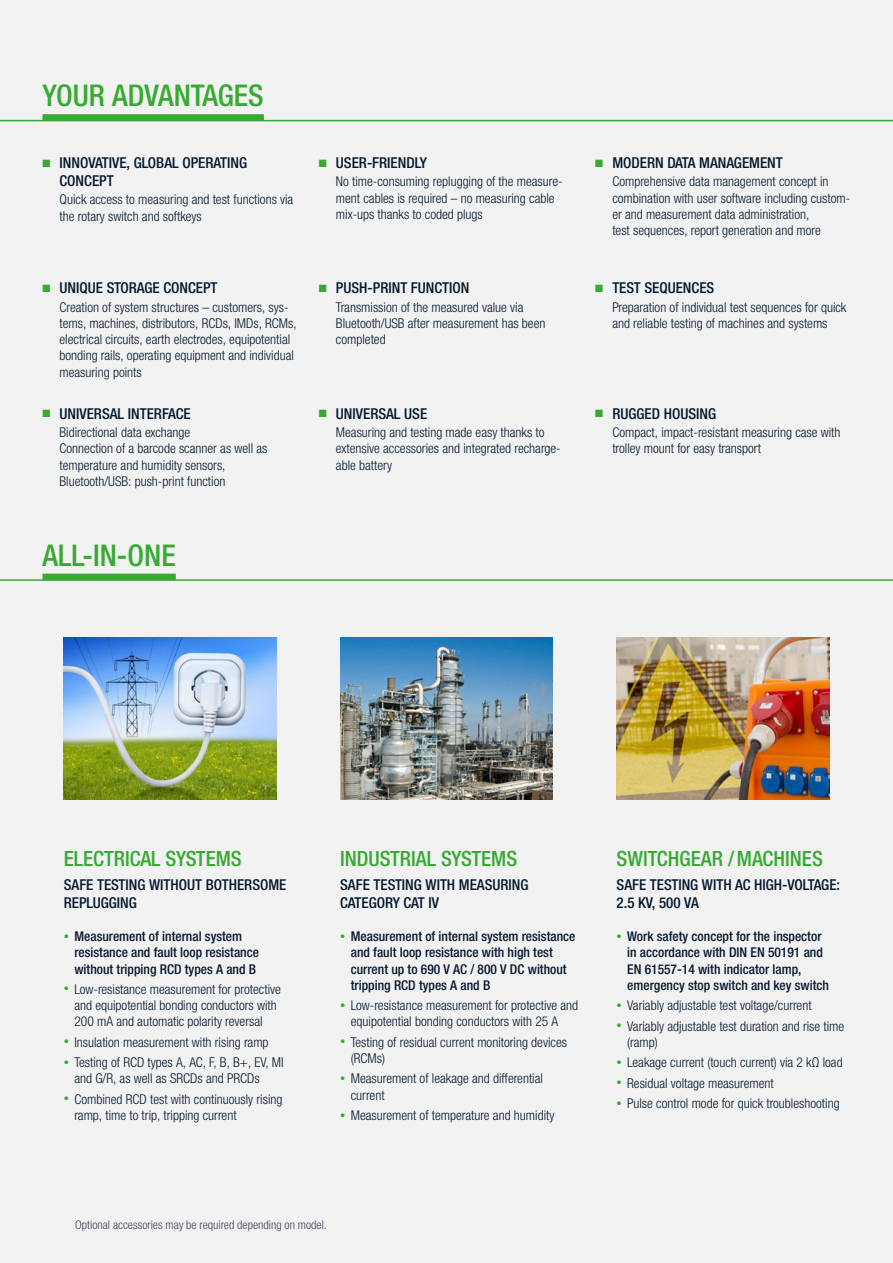
<style>
.page{position:relative;width:893px;height:1263px;background:#f2f2f2}
.page>*{position:absolute;margin:0;border:0;box-sizing:border-box;transform-origin:0 0}
.t1{font:500 condensed 30px "Helvetica Neue LTW1 G";color:#38aa34}
.t2{font:500 condensed 21px "Helvetica Neue LTW1 G";color:#38aa34}
.t3{font:500 condensed 15px/18px "Helvetica Neue LTW1 G";color:#05192f}
.t4{font:300 condensed 13.5px/16.2px "Helvetica Neue LTW1 G";color:#05192f}
.t5{font:500 condensed 13.5px/16.2px "Helvetica Neue LTW1 G";color:#05192f}
.t6{font:300 condensed 12px "Helvetica Neue LTW1 G";color:#3f455d}
.s1{color:#38aa34}
.s2{font-weight:300;font-size:10.5px;color:#38aa34}
.s3{font-size:10.5px;color:#38aa34}
</style>
<div class="page">
<div style="left:43px;top:574px;width:133px;height:6px;background:#38aa34"></div>
<hr style="left:0;top:579px;width:893px;height:2px;background:#38aa34">
<img style="left:64px;top:638px;width:212px;height:161px">
<img style="left:340px;top:638px;width:213px;height:161px">
<img style="left:617px;top:638px;width:212px;height:161px">
<div style="left:43px;top:114px;width:221px;height:7px;background:#38aa34"></div>
<hr style="left:0;top:120px;width:893px;height:1px;background:#38aa34">
<h1 class="t1" style="left:43px;top:78px;width:223px">YOUR ADVANTAGES</h1>
<p class="t3" style="left:60px;top:154px;width:189px;text-indent:-17px"><span class="s1">■</span> INNOVATIVE, GLOBAL OPERATING<br>CONCEPT</p>
<p class="t4" style="left:60px;top:192px;width:235px">Quick access to measuring and test functions via the rotary switch and softkeys</p>
<p class="t3" style="left:319px;top:154px;width:109px"><span class="s1">■</span> USER-FRIENDLY</p>
<p class="t4" style="left:336px;top:174px;width:228px">No time-consuming replugging of the measure&shy;ment cables is required – no measuring cable mix-ups thanks to coded plugs</p>
<p class="t3" style="left:43px;top:279px;width:177px"><span class="s1">■</span> UNIQUE STORAGE CONCEPT</p>
<p class="t4" style="left:60px;top:299px;width:239px">Creation of system structures – customers, sys&shy;tems, machines, distributors, RCDs, IMDs, RCMs, electrical circuits, earth electrodes, equipotential bonding rails, operating equipment and individual measuring points</p>
<p class="t3" style="left:43px;top:404px;width:150px"><span class="s1">■</span> UNIVERSAL INTERFACE</p>
<p class="t4" style="left:60px;top:424px;width:209px">Bidirectional data exchange<br>Connection of a barcode scanner as well as temperature and humidity sensors, Bluetooth/USB: push-print function</p>
<h1 class="t1" style="left:43px;top:537px;width:135px">ALL-IN-ONE</h1>
<p class="t3" style="left:319px;top:279px;width:152px"><span class="s1">■</span> PUSH-PRINT FUNCTION</p>
<p class="t4" style="left:336px;top:299px;width:211px">Transmission of the measured value via<br>Bluetooth/USB after measurement has been completed</p>
<p class="t3" style="left:319px;top:404px;width:110px"><span class="s1">■</span> UNIVERSAL USE</p>
<p class="t4" style="left:336px;top:424px;width:226px">Measuring and testing made easy thanks to extensive accessories and integrated recharge&shy;able battery</p>
<p class="t3" style="left:595px;top:154px;width:189px"><span class="s1">■</span> MODERN DATA MANAGEMENT</p>
<p class="t4" style="left:612px;top:174px;width:239px">Comprehensive data management concept in combination with user software including custom&shy;er and measurement data administration,<br>test sequences, report generation and more</p>
<p class="t3" style="left:595px;top:279px;width:121px"><span class="s1">■</span> TEST SEQUENCES</p>
<p class="t4" style="left:612px;top:299px;width:236px">Preparation of individual test sequences for quick and reliable testing of machines and systems</p>
<p class="t3" style="left:595px;top:404px;width:122px"><span class="s1">■</span> RUGGED HOUSING</p>
<p class="t4" style="left:612px;top:424px;width:230px">Compact, impact-resistant measuring case with trolley mount for easy transport</p>
<h2 class="t2" style="left:64px;top:845px;width:180px">ELECTRICAL SYSTEMS</h2>
<p class="t3" style="left:64px;top:875px;width:224px">SAFE TESTING WITHOUT BOTHERSOME<br>REPLUGGING</p>
<p class="t5" style="left:74px;top:928px;width:186px;text-indent:-11px"><span class="s2">•</span> Measurement of internal system resistance and fault loop resistance without tripping RCD types A and B</p>
<p class="t4" style="left:64px;top:981px;width:219px;text-align:center"><span class="s3">•</span> Low-resistance measurement for protective and equipotential bonding conductors with<br>200 mA and automatic polarity reversal</p>
<p class="t4" style="left:64px;top:1034px;width:206px"><span class="s3">•</span> Insulation measurement with rising ramp</p>
<p class="t4" style="left:74px;top:1054px;width:211px;text-indent:-11px"><span class="s3">•</span> Testing of RCD types A, AC, F, B, B+, EV, MI and G/R, as well as SRCDs and PRCDs</p>
<p class="t4" style="left:74px;top:1091px;width:210px;text-indent:-11px"><span class="s3">•</span> Combined RCD test with continuously rising ramp, time to trip, tripping current</p>
<h2 class="t2" style="left:340px;top:845px;width:179px">INDUSTRIAL SYSTEMS</h2>
<p class="t3" style="left:340px;top:875px;width:190px">SAFE TESTING WITH MEASURING<br>CATEGORY CAT IV</p>
<p class="t5" style="left:351px;top:928px;width:226px;text-indent:-11px"><span class="s2">•</span> Measurement of internal system resistance and fault loop resistance with high test current up to 690 V AC / 800 V DC without tripping RCD types A and B</p>
<p class="t4" style="left:351px;top:997px;width:229px;text-indent:-11px"><span class="s3">•</span> Low-resistance measurement for protective and equipotential bonding conductors with 25 A</p>
<p class="t4" style="left:351px;top:1034px;width:218px;text-indent:-11px"><span class="s3">•</span> Testing of residual current monitoring devices (RCMs)</p>
<p class="t4" style="left:351px;top:1071px;width:194px;text-indent:-11px"><span class="s3">•</span> Measurement of leakage and differential current</p>
<p class="t4" style="left:340px;top:1107px;width:216px"><span class="s3">•</span> Measurement of temperature and humidity</p>
<p class="t6" style="left:75px;top:1218px;width:253px">Optional accessories may be required depending on model.</p>
<h2 class="t2" style="left:617px;top:845px;width:208px">SWITCHGEAR /MACHINES</h2>
<p class="t3" style="left:617px;top:875px;width:225px">SAFE TESTING WITH AC HIGH-VOLTAGE:<br>2.5 KV, 500 VA</p>
<p class="t5" style="left:627px;top:928px;width:203px;text-indent:-11px"><span class="s2">•</span> Work safety concept for the inspector in accordance with DIN EN 50191 and EN 61557-14 with indicator lamp, emergency stop switch and key switch</p>
<p class="t4" style="left:617px;top:997px;width:197px"><span class="s3">•</span> Variably adjustable test voltage/current</p>
<p class="t4" style="left:627px;top:1018px;width:219px;text-indent:-11px"><span class="s3">•</span> Variably adjustable test duration and rise time (ramp)</p>
<p class="t4" style="left:617px;top:1054px;width:228px"><span class="s3">•</span> Leakage current (touch current) via 2 kΩ load</p>
<p class="t4" style="left:617px;top:1075px;width:159px"><span class="s3">•</span> Residual voltage measurement</p>
<p class="t4" style="left:617px;top:1095px;width:225px"><span class="s3">•</span> Pulse control mode for quick troubleshooting</p>
</div>
